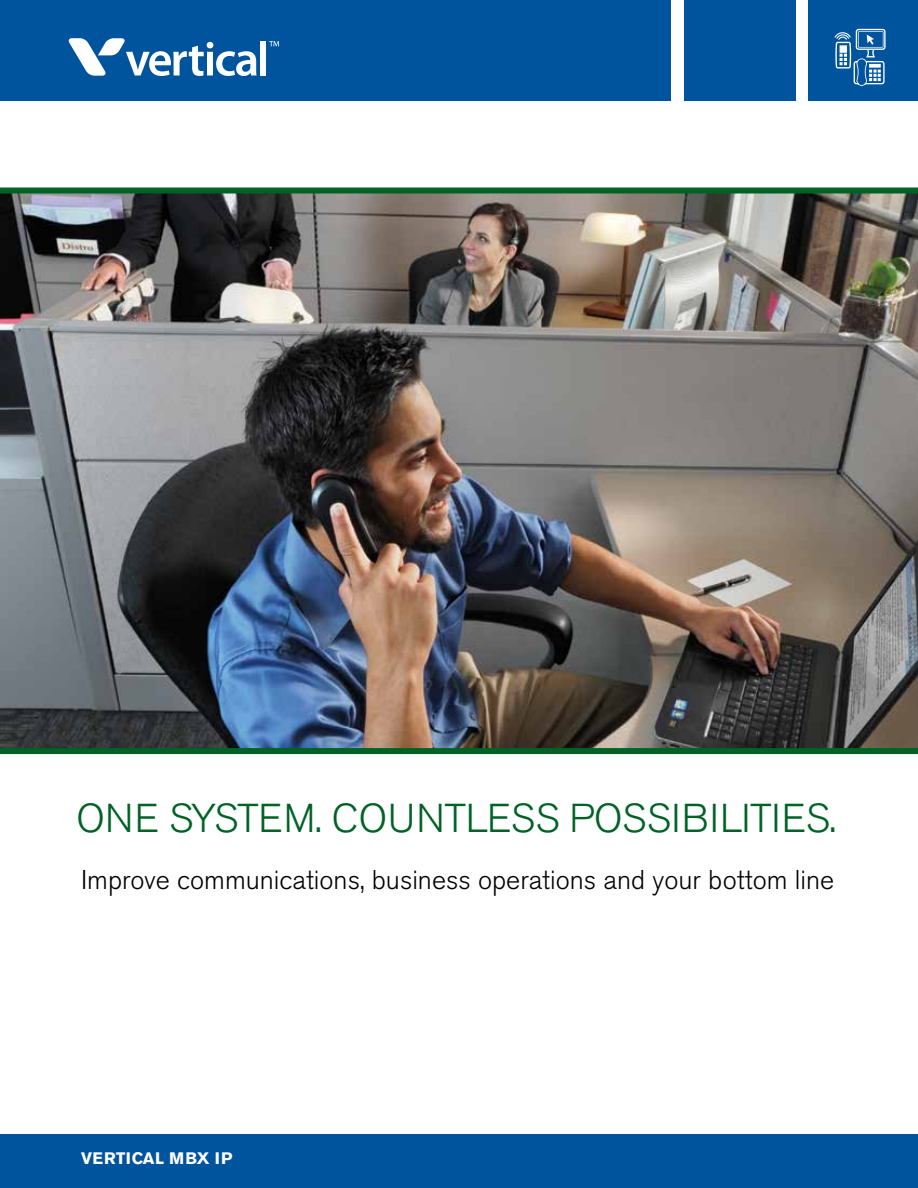
<style>
.page{position:relative;width:918px;height:1188px;background:#fff}
.page>*{position:absolute;margin:0;border:0;box-sizing:border-box;transform-origin:0 0}
.t1{font:300 40.05px "Akzidenz Grotesk BE";letter-spacing:-.01em;color:#006225}
.t2{font:300 27px "Akzidenz Grotesk BE";color:#000}
.t3{font:700 16.5px "Akzidenz Grotesk BE";letter-spacing:.025em;color:#fff}
</style>
<div class="page">
<img style="left:0;top:194px;width:918px;height:554px">
<div style="left:0;top:0;width:671px;height:100px;background:#00549e"></div>
<div style="left:684px;top:0;width:112px;height:100px;background:#00549e"></div>
<div style="left:808px;top:0;width:110px;height:100px;background:#00549e"></div>
<svg style="left:269px;top:41px;width:10px;height:5px"></svg>
<svg style="left:68px;top:38px;width:189px;height:38px"></svg>
<div style="left:260px;top:41px;width:6px;height:34px;background:#fff"></div>
<svg style="left:835px;top:29px;width:51px;height:57px"></svg>
<div style="left:0;top:1134px;width:918px;height:54px;background:#00549e"></div>
<div style="left:0;top:188px;width:918px;height:6px;background:#006225"></div>
<div style="left:0;top:748px;width:918px;height:6px;background:#006225"></div>
<h1 class="t1" style="left:76px;top:796px;width:761px">ONE SYSTEM. COUNTLESS POSSIBILITIES.</h1>
<p class="t2" style="left:81px;top:864px;width:755px">Improve communications, business operations and your bottom line</p>
<p class="t3" style="left:81px;top:1148px;width:153px">VERTICAL MBX IP</p>
</div>
